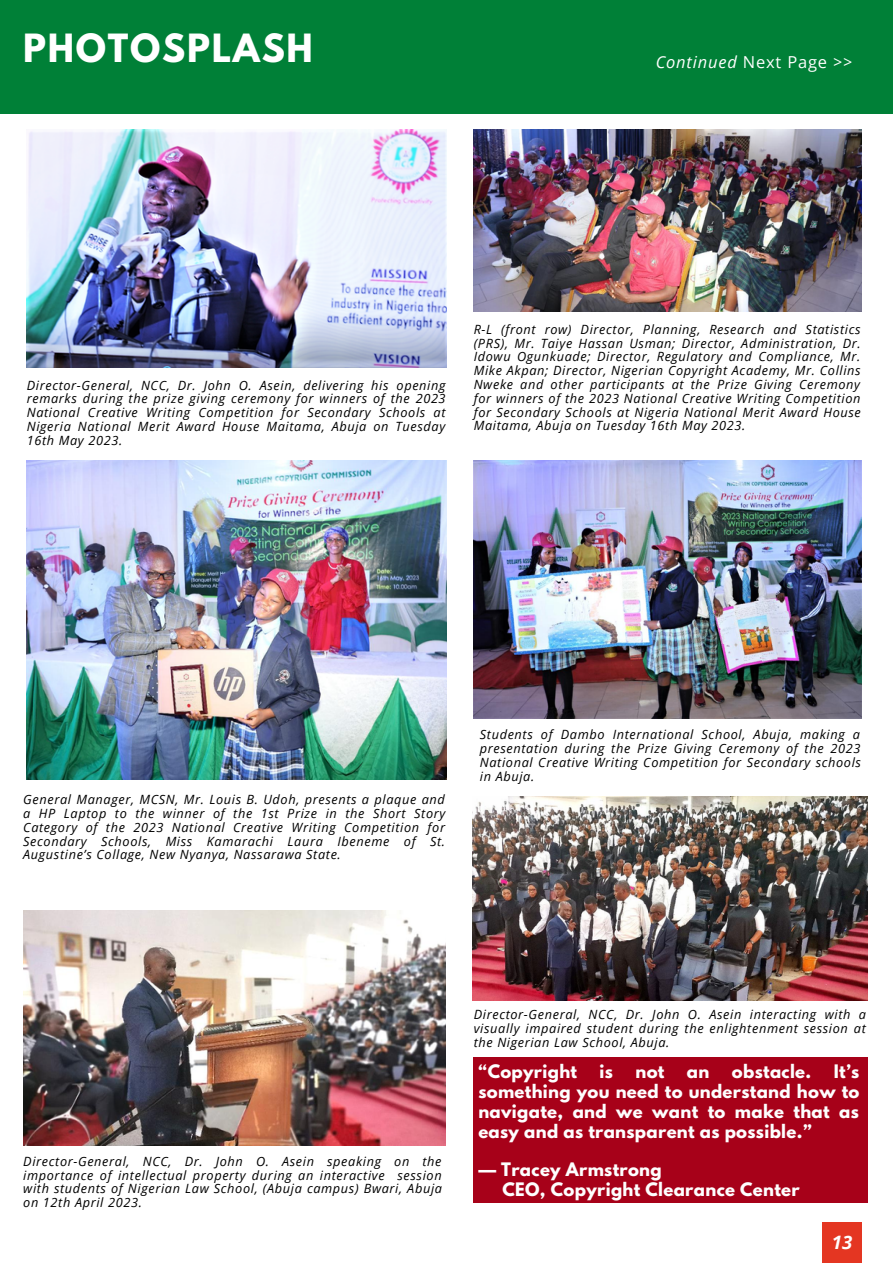
<style>
.page{position:relative;width:893px;height:1264px;background:#fff}
.page>*{position:absolute;margin:0;border:0;box-sizing:border-box;transform-origin:0 0}
.t1{font:700 34.5px "League Spartan";letter-spacing:.05em;color:#fff}
.t2{font:italic 700 18.45px "Open Sans";color:#fff}
.t3{font:700 16.5px/20.2px "League Spartan";letter-spacing:.02em;color:#fefefe;text-align:justify}
.t4{font:italic 16.5px "Open Sans";letter-spacing:.05em;color:#fff}
.t5{font:italic 12.75px/13.8px "Open Sans";letter-spacing:.05em;color:#000;text-align:justify}
.s1{font-style:normal}
</style>
<div class="page">
<div style="left:0;top:0;width:892px;height:114px;background:#008037"></div>
<div style="left:822px;top:1222px;width:39px;height:40px;background:#e43622"></div>
<div style="left:472px;top:1057px;width:395px;height:145px;background:#a70119"></div>
<img style="left:27px;top:129px;width:419px;height:238px">
<img style="left:473px;top:129px;width:388px;height:182px">
<img style="left:27px;top:460px;width:419px;height:319px">
<img style="left:473px;top:460px;width:388px;height:258px">
<img style="left:23px;top:910px;width:422px;height:235px">
<img style="left:472px;top:796px;width:395px;height:204px">
<p class="t1" style="left:23px;top:31px;width:291px">PHOTOSPLASH</p>
<p class="t4" style="left:655px;top:50px;width:198px">Continued <span class="s1">Next Page</span> &gt;&gt;</p>
<p class="t5" style="left:27px;top:378px;width:420px">Director-General, NCC, Dr. John O. Asein, delivering his opening remarks during the prize giving ceremony for winners of the 2023<br>National Creative Writing Competition for Secondary Schools at Nigeria National Merit Award House Maitama, Abuja on Tuesday 16th May 2023.</p>
<p class="t5" style="left:473px;top:322px;width:388px">R-L (front row) Director, Planning, Research and Statistics (PRS), Mr. Taiye Hassan Usman; Director, Administration, Dr.<br>Idowu Ogunkuade; Director, Regulatory and Compliance, Mr.<br>Mike Akpan; Director, Nigerian Copyright Academy, Mr. Collins Nweke and other participants at the Prize Giving Ceremony for winners of the 2023 National Creative Writing Competition for Secondary Schools at Nigeria National Merit Award House Maitama, Abuja on Tuesday 16th May 2023.</p>
<p class="t5" style="left:23px;top:792px;width:423px">General Manager, MCSN, Mr. Louis B. Udoh, presents a plaque and a HP Laptop to the winner of the 1st Prize in the Short Story Category of the 2023 National Creative Writing Competition for Secondary Schools, Miss Kamarachi Laura Ibeneme of St.<br>Augustine’s Collage, New Nyanya, Nassarawa State.</p>
<p class="t5" style="left:480px;top:727px;width:382px">Students of Dambo International School, Abuja, making a presentation during the Prize Giving Ceremony of the 2023<br>National Creative Writing Competition for Secondary schools in Abuja.</p>
<p class="t5" style="left:23px;top:1153px;width:420px">Director-General, NCC, Dr. John O. Asein speaking on the importance of intellectual property during an interactive session with students of Nigerian Law School, (Abuja campus) Bwari, Abuja on 12th April 2023.</p>
<p class="t5" style="left:473px;top:1007px;width:394px">Director-General, NCC, Dr. John O. Asein interacting with a visually impaired student during the enlightenment session at the Nigerian Law School, Abuja.</p>
<p class="t3" style="left:478px;top:1063px;width:100px">“Copyright</p>
<p class="t3" style="left:599px;top:1063px;width:15px">is</p>
<p class="t3" style="left:635px;top:1063px;width:30px">not</p>
<p class="t3" style="left:687px;top:1063px;width:24px">an</p>
<p class="t3" style="left:732px;top:1063px;width:81px">obstacle.</p>
<p class="t3" style="left:478px;top:1063px;width:382px;text-indent:355px">It’s something you need to understand how to navigate, and we want to make that as easy and as transparent as possible.”</p>
<p class="t3" style="left:478px;top:1160px;width:185px">— Tracey Armstrong</p>
<p class="t3" style="left:502px;top:1181px;width:299px">CEO, Copyright Clearance Center</p>
<p class="t2" style="left:831px;top:1229px;width:22px">13</p>
</div>
